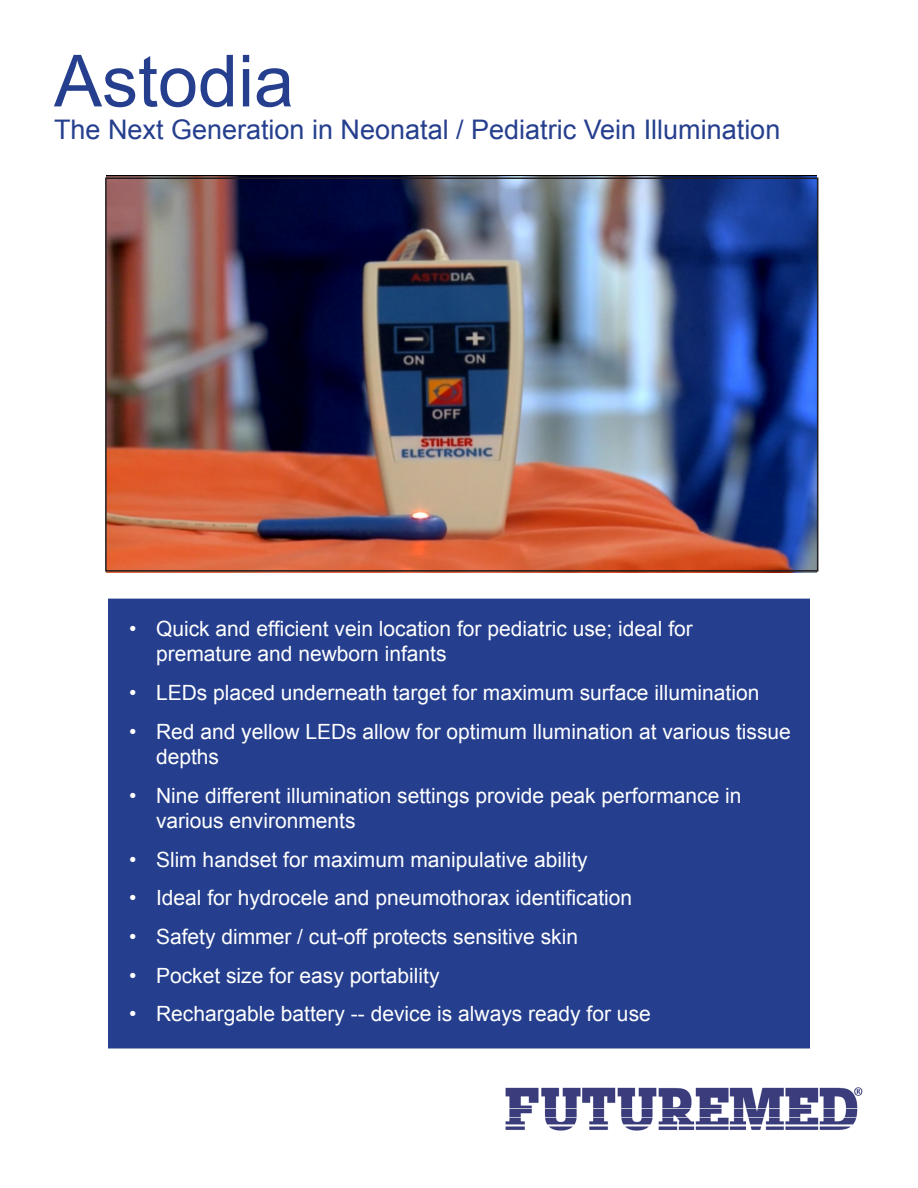
<style>
.page{position:relative;width:918px;height:1188px;background:#fff}
.page>*{position:absolute;margin:0;border:0;box-sizing:border-box;transform-origin:0 0}
.t1{font:72px "Arial";color:#253f8e}
.t2{font:27px "Arial";color:#253f8e}
.t3{font:21px/38.7px "Arial";color:#fff}
</style>
<div class="page">
<div style="left:109px;top:599px;width:700px;height:449px;background:#253f8e"></div>
<div style="left:108px;top:599px;width:702px;height:449px;border:2px solid #253f8e"></div>
<img style="left:107px;top:176px;width:709px;height:393px">
<img style="left:505px;top:1087px;width:358px;height:44px">
<div style="left:105px;top:177px;width:713px;height:395px;border:2px solid #231f20"></div>
<p class="t1" style="left:54px;top:34px;width:242px">Astodia</p>
<p class="t2" style="left:54px;top:112px;width:728px">The Next Generation in Neonatal / Pediatric Vein Illumination</p>
<p class="t3" style="left:129px;top:610px;width:9px">•</p>
<p class="t3" style="left:129px;top:674px;width:9px">• •</p>
<p class="t3" style="left:129px;top:776px;width:9px">•</p>
<p class="t3" style="left:129px;top:840px;width:9px;text-align:justify">• • • • •</p>
<p class="t3" style="left:156px;top:617px;width:538px;line-height:25.2px">Quick and efficient vein location for pediatric use; ideal for premature and newborn infants</p>
<p class="t3" style="left:156px;top:674px;width:605px">LEDs placed underneath target for maximum surface illumination</p>
<p class="t3" style="left:156px;top:719px;width:636px;line-height:25.2px">Red and yellow LEDs allow for optimum llumination at various tissue depths</p>
<p class="t3" style="left:156px;top:783px;width:587px;line-height:25.2px">Nine different illumination settings provide peak performance in various environments</p>
<p class="t3" style="left:156px;top:840px;width:433px">Slim handset for maximum manipulative ability</p>
<p class="t3" style="left:156px;top:879px;width:478px">Ideal for hydrocele and pneumothorax identification</p>
<p class="t3" style="left:156px;top:918px;width:424px">Safety dimmer / cut-off protects sensitive skin</p>
<p class="t3" style="left:156px;top:956px;width:285px">Pocket size for easy portability</p>
<p class="t3" style="left:156px;top:995px;width:496px">Rechargable battery -- device is always ready for use</p>
</div>
